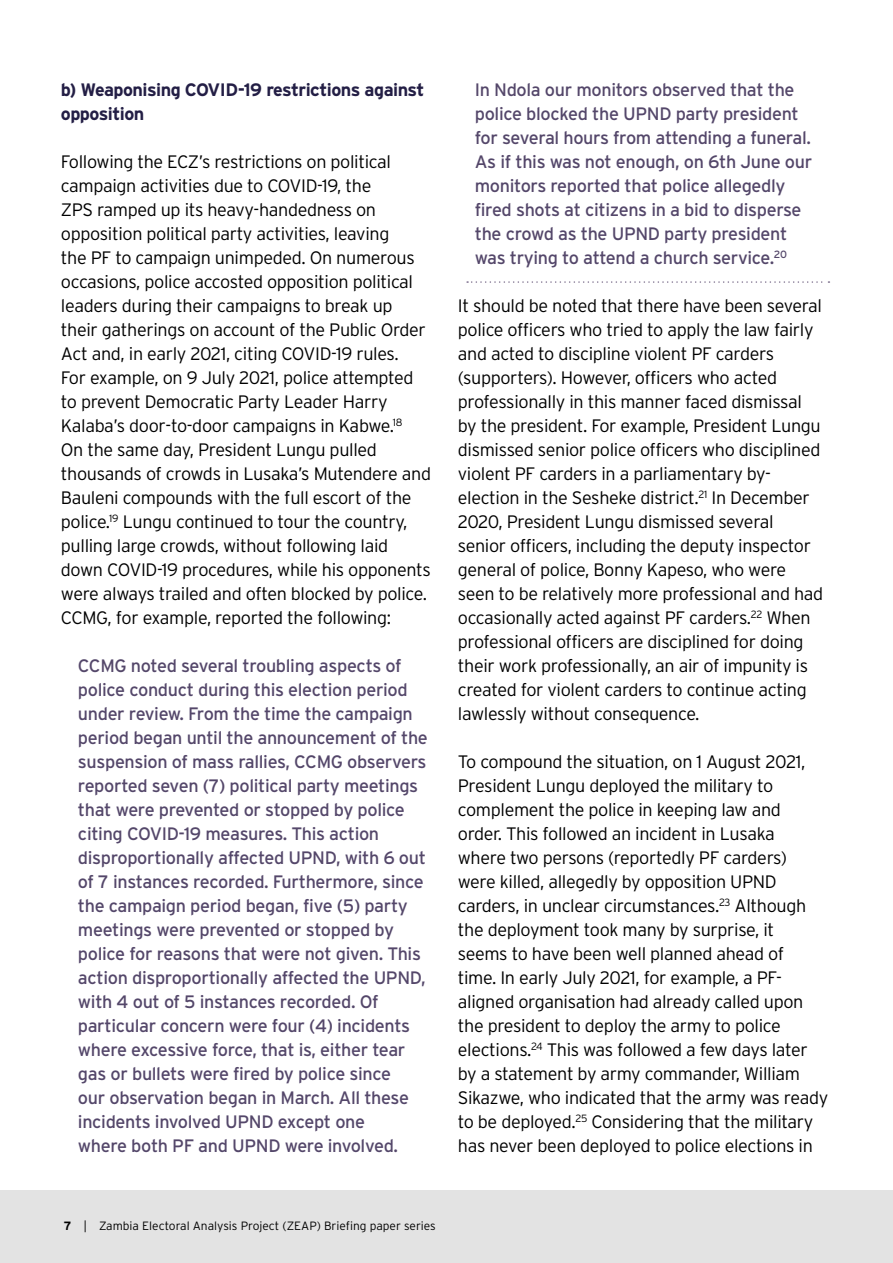
<style>
.page{position:relative;width:893px;height:1263px;background:#fff}
.page>*{position:absolute;margin:0;border:0;box-sizing:border-box;transform-origin:0 0}
.t1{font:300 18px/24px "Interstate";letter-spacing:-.02em;color:#000}
.t2{font:18px/24px "Interstate";letter-spacing:-.02em;color:#54476a}
.t3{font:700 18px/24px "Interstate";letter-spacing:-.03em;color:#231e45}
.t4{font:300 12px "Interstate";color:#000}
.s1{font-weight:700}
</style>
<div class="page">
<div style="left:0;top:1191px;width:893px;height:72px;background:#e3e3e3"></div>
<svg style="left:467px;top:281px;width:362px;height:2px"></svg>
<p class="t3" style="left:61px;top:78px;width:365px">b) Weaponising COVID-19 restrictions against opposition</p>
<p class="t1" style="left:61px;top:150px;width:372px">Following the ECZ’s restrictions on political campaign activities due to COVID-19, the<br>ZPS ramped up its heavy-handedness on opposition political party activities, leaving<br>the PF to campaign unimpeded. On numerous occasions, police accosted opposition political leaders during their campaigns to break up their gatherings on account of the Public Order Act and, in early 2021, citing COVID-19 rules.<br>For example, on 9 July 2021, police attempted to prevent Democratic Party Leader Harry Kalaba’s door-to-door campaigns in Kabwe.<sup>18<br></sup>On the same day, President Lungu pulled thousands of crowds in Lusaka’s Mutendere and Bauleni compounds with the full escort of the police.<sup>19</sup> Lungu continued to tour the country, pulling large crowds, without following laid down COVID-19 procedures, while his opponents were always trailed and often blocked by police.<br>CCMG, for example, reported the following:</p>
<p class="t2" style="left:78px;top:654px;width:351px">CCMG noted several troubling aspects of police conduct during this election period under review. From the time the campaign period began until the announcement of the suspension of mass rallies, CCMG observers reported seven (7) political party meetings that were prevented or stopped by police citing COVID-19 measures. This action disproportionally affected UPND, with 6 out of 7 instances recorded. Furthermore, since the campaign period began, five (5) party meetings were prevented or stopped by police for reasons that were not given. This action disproportionally affected the UPND, with 4 out of 5 instances recorded. Of particular concern were four (4) incidents where excessive force, that is, either tear gas or bullets were fired by police since<br>our observation began in March. All these incidents involved UPND except one<br>where both PF and UPND were involved.</p>
<p class="t2" style="left:475px;top:78px;width:339px">In Ndola our monitors observed that the police blocked the UPND party president for several hours from attending a funeral.<br>As if this was not enough, on 6th June our monitors reported that police allegedly fired shots at citizens in a bid to disperse the crowd as the UPND party president was trying to attend a church service.<sup>20</sup></p>
<p class="t1" style="left:458px;top:294px;width:367px">It should be noted that there have been several police officers who tried to apply the law fairly and acted to discipline violent PF carders (supporters). However, officers who acted professionally in this manner faced dismissal by the president. For example, President Lungu dismissed senior police officers who disciplined violent PF carders in a parliamentary by&shy;election in the Sesheke district.<sup>21</sup> In December 2020, President Lungu dismissed several senior officers, including the deputy inspector general of police, Bonny Kapeso, who were seen to be relatively more professional and had occasionally acted against PF carders.<sup>22</sup> When professional officers are disciplined for doing their work professionally, an air of impunity is created for violent carders to continue acting lawlessly without consequence.</p>
<p class="t1" style="left:458px;top:750px;width:372px">To compound the situation, on 1 August 2021, President Lungu deployed the military to complement the police in keeping law and order. This followed an incident in Lusaka<br>where two persons (reportedly PF carders) were killed, allegedly by opposition UPND carders, in unclear circumstances.<sup>23</sup> Although the deployment took many by surprise, it seems to have been well planned ahead of<br>time. In early July 2021, for example, a PF&shy;aligned organisation had already called upon the president to deploy the army to police elections.<sup>24</sup> This was followed a few days later by a statement by army commander, William Sikazwe, who indicated that the army was ready to be deployed.<sup>25</sup> Considering that the military has never been deployed to police elections in</p>
<p class="t4" style="left:64px;top:1219px;width:374px"><span class="s1">7</span> | Zambia Electoral Analysis Project (ZEAP) Briefing paper series</p>
</div>
